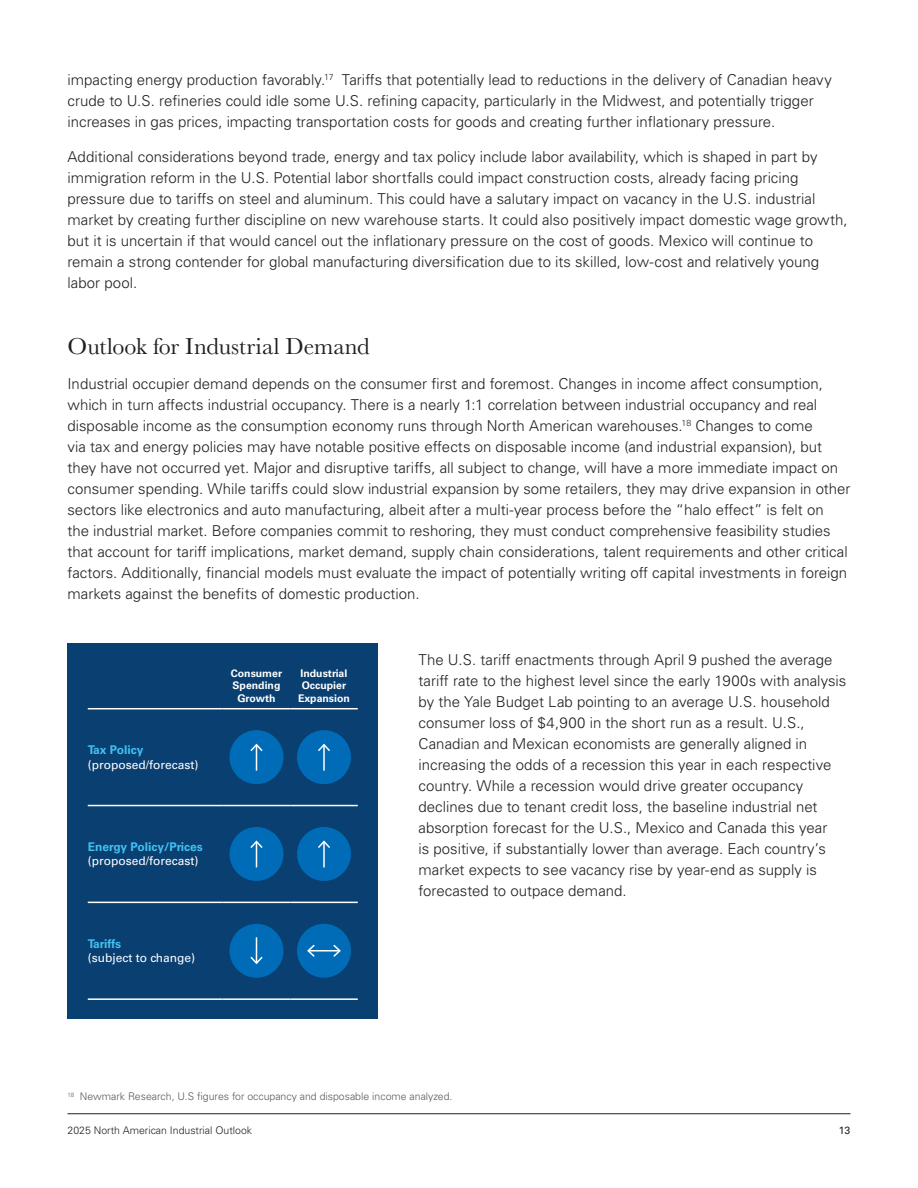
<style>
.page{position:relative;width:918px;height:1188px;background:#fff}
.page>*{position:absolute;margin:0;border:0;box-sizing:border-box;transform-origin:0 0}
.t1{font:24px "Baskerville";color:#231f20}
.t2{font:300 15px/21px "Univers LT Pro 45";color:#231f20}
.t3{font:12px "Univers LT Pro 55 Roman";color:#fff}
.t4{font:700 12px "Univers LT Pro 65";color:#41c2f0}
.t5{font:300 10.5px "Univers LT Pro 45";color:#57585a}
.t6{font:700 10.5px/12.6px "Univers LT Pro 65";color:#fff;text-align:center}
.t7{font:300 10.5px "Univers LT Pro 45";color:#231f20}
.t8{font:10.5px "Univers LT Pro 55 Roman";color:#231f20}
</style>
<div class="page">
<hr style="left:68px;top:1113px;width:782px;height:1px;background:#231f20">
<div style="left:68px;top:644px;width:310px;height:375px;background:#093f71"></div>
<hr style="left:88px;top:708px;width:135px;height:1px;background:#fff">
<hr style="left:223px;top:708px;width:67px;height:1px;background:#fff">
<hr style="left:290px;top:708px;width:68px;height:1px;background:#fff">
<hr style="left:88px;top:805px;width:135px;height:1px;background:#fff">
<hr style="left:223px;top:805px;width:67px;height:1px;background:#fff">
<hr style="left:290px;top:805px;width:68px;height:1px;background:#fff">
<hr style="left:88px;top:902px;width:135px;height:1px;background:#fff">
<hr style="left:223px;top:902px;width:67px;height:1px;background:#fff">
<hr style="left:290px;top:902px;width:68px;height:1px;background:#fff">
<hr style="left:88px;top:998px;width:135px;height:2px;background:#fff">
<hr style="left:223px;top:998px;width:67px;height:2px;background:#fff">
<hr style="left:290px;top:998px;width:68px;height:2px;background:#fff">
<div style="left:230px;top:730px;width:54px;height:54px;background:#006bb6;border-radius:50%"></div>
<div style="left:297px;top:730px;width:54px;height:54px;background:#006bb6;border-radius:50%"></div>
<div style="left:230px;top:827px;width:54px;height:54px;background:#006bb6;border-radius:50%"></div>
<div style="left:297px;top:827px;width:54px;height:54px;background:#006bb6;border-radius:50%"></div>
<div style="left:230px;top:924px;width:54px;height:54px;background:#006bb6;border-radius:50%"></div>
<div style="left:297px;top:924px;width:54px;height:54px;background:#006bb6;border-radius:50%"></div>
<hr style="left:323px;top:842px;width:2px;height:25px;background:#fff">
<svg style="left:318px;top:840px;width:12px;height:10px"></svg>
<svg style="left:250px;top:840px;width:13px;height:27px"></svg>
<svg style="left:250px;top:743px;width:13px;height:28px"></svg>
<hr style="left:323px;top:745px;width:2px;height:26px;background:#fff">
<svg style="left:318px;top:743px;width:12px;height:10px"></svg>
<svg style="left:250px;top:937px;width:13px;height:28px"></svg>
<hr style="left:308px;top:950px;width:32px;height:2px;background:#fff">
<svg style="left:307px;top:944px;width:9px;height:13px"></svg>
<svg style="left:332px;top:944px;width:9px;height:13px"></svg>
<p class="t2" style="left:68px;top:69px;width:766px">impacting energy production favorably.<sup>17</sup> Tariffs that potentially lead to reductions in the delivery of Canadian heavy crude to U.S. refineries could idle some U.S. refining capacity, particularly in the Midwest, and potentially trigger increases in gas prices, impacting transportation costs for goods and creating further inflationary pressure.</p>
<p class="t2" style="left:68px;top:145px;width:782px">Additional considerations beyond trade, energy and tax policy include labor availability, which is shaped in part by immigration reform in the U.S. Potential labor shortfalls could impact construction costs, already facing pricing pressure due to tariffs on steel and aluminum. This could have a salutary impact on vacancy in the U.S. industrial market by creating further discipline on new warehouse starts. It could also positively impact domestic wage growth, but it is uncertain if that would cancel out the inflationary pressure on the cost of goods. Mexico will continue to remain a strong contender for global manufacturing diversification due to its skilled, low-cost and relatively young labor pool.</p>
<p class="t1" style="left:68px;top:331px;width:304px">Outlook for Industrial Demand</p>
<p class="t2" style="left:68px;top:372px;width:785px">Industrial occupier demand depends on the consumer first and foremost. Changes in income affect consumption, which in turn affects industrial occupancy. There is a nearly 1:1 correlation between industrial occupancy and real disposable income as the consumption economy runs through North American warehouses.<sup>18</sup> Changes to come<br>via tax and energy policies may have notable positive effects on disposable income (and industrial expansion), but they have not occurred yet. Major and disruptive tariffs, all subject to change, will have a more immediate impact on consumer spending. While tariffs could slow industrial expansion by some retailers, they may drive expansion in other sectors like electronics and auto manufacturing, albeit after a multi-year process before the “halo effect” is felt on<br>the industrial market. Before companies commit to reshoring, they must conduct comprehensive feasibility studies that account for tariff implications, market demand, supply chain considerations, talent requirements and other critical factors. Additionally, financial models must evaluate the impact of potentially writing off capital investments in foreign markets against the benefits of domestic production.</p>
<p class="t4" style="left:88px;top:742px;width:57px">Tax Policy</p>
<p class="t3" style="left:88px;top:756px;width:112px">(proposed/forecast)</p>
<p class="t4" style="left:88px;top:838px;width:117px">Energy Policy/Prices</p>
<p class="t3" style="left:88px;top:853px;width:112px">(proposed/forecast)</p>
<p class="t4" style="left:88px;top:935px;width:35px">Tariffs</p>
<p class="t3" style="left:88px;top:950px;width:109px">(subject to change)</p>
<p class="t6" style="left:231px;top:666px;width:53px">Consumer<br>Spending<br>Growth</p>
<p class="t6" style="left:298px;top:666px;width:53px">Industrial<br>Occupier<br>Expansion</p>
<p class="t2" style="left:418px;top:649px;width:429px">The U.S. tariff enactments through April 9 pushed the average tariff rate to the highest level since the early 1900s with analysis by the Yale Budget Lab pointing to an average U.S. household consumer loss of $4,900 in the short run as a result. U.S., Canadian and Mexican economists are generally aligned in increasing the odds of a recession this year in each respective country. While a recession would drive greater occupancy declines due to tenant credit loss, the baseline industrial net absorption forecast for the U.S., Mexico and Canada this year<br>is positive, if substantially lower than average. Each country’s market expects to see vacancy rise by year-end as supply is forecasted to outpace demand.</p>
<p class="t5" style="left:68px;top:1090px;width:387px"><sup>18</sup> Newmark Research, U.S figures for occupancy and disposable income analyzed.</p>
<p class="t7" style="left:68px;top:1123px;width:186px">2025 North American Industrial Outlook</p>
<p class="t8" style="left:839px;top:1123px;width:13px">13</p>
</div>
